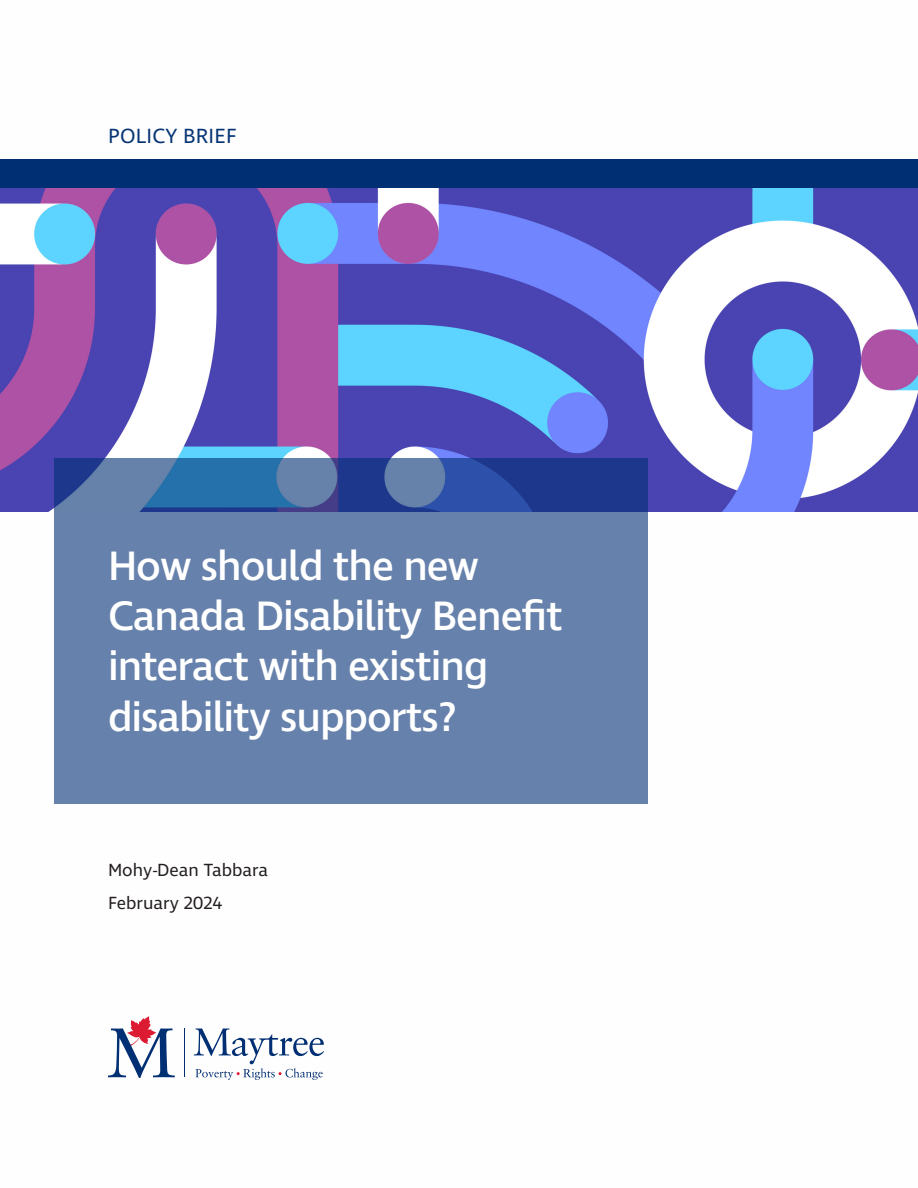
<style>
.page{position:relative;width:918px;height:1188px;background:#fff}
.page>*{position:absolute;margin:0;border:0;box-sizing:border-box;transform-origin:0 0}
.t1{font:500 42px/50.4px "Ingra";letter-spacing:-.025em;color:#fff}
.Publication_type{font:21px "Ingra";letter-spacing:.01em;color:#053474}
.t2{font:18px "Ingra";color:#231f20}
</style>
<div class="page">
<img style="left:0;top:188px;width:918px;height:324px">
<svg style="left:108px;top:1016px;width:67px;height:62px"></svg>
<hr style="left:184px;top:1028px;width:1px;height:49px;background:#002f73">
<svg style="left:194px;top:1028px;width:130px;height:52px"></svg>
<div style="left:0;top:160px;width:918px;height:28px;background:#002f73"></div>
<svg style="left:54px;top:458px;width:594px;height:346px;background:#5e7ba9"></svg>
<p class="Publication_type" style="left:108px;top:123px;width:130px">POLICY BRIEF</p>
<h1 class="t1" style="left:108px;top:542px;width:457px">How should the new<br>Canada Disability Benefit interact with existing disability supports?</h1>
<p class="t2" style="left:108px;top:859px;width:162px">Mohy-Dean Tabbara</p>
<p class="t2" style="left:108px;top:892px;width:116px">February 2024</p>
</div>
